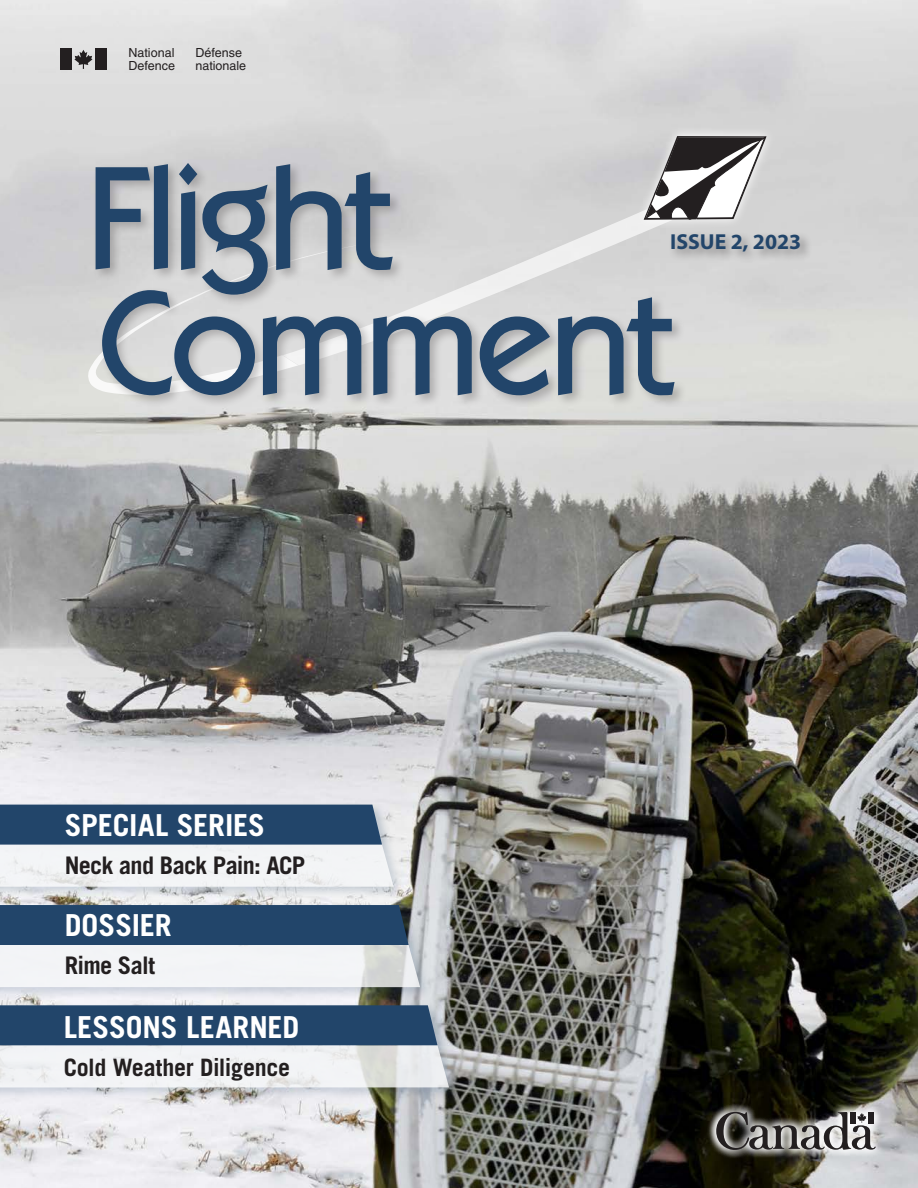
<style>
.page{position:relative;width:918px;height:1188px;background:#fff}
.page>*{position:absolute;margin:0;border:0;box-sizing:border-box;transform-origin:0 0}
.t1{font:700 30.3px "Trade Gothic LT Std";letter-spacing:-.005em;color:#fff}
.t2{font:700 24.3px "Trade Gothic LT Std";letter-spacing:-.03em;color:#231f20}
.t3{font:700 24px "Trade Gothic LT Std";letter-spacing:-.015em;color:#231f20}
.t4{font:700 21.75px "Myriad Pro";color:#22456a}
.t5{font:12.6px/12.6px "Helvetica LT Std";color:#231f20}
</style>
<div class="page">
<img style="left:0;top:0;width:918px;height:1188px">
<div style="left:0;top:1002px;width:461px;height:99px;background:#22456a;opacity:.25"></div>
<svg style="left:0;top:1005px;width:449px;height:83px"></svg>
<div style="left:0;top:801px;width:432px;height:199px;background:#22456a;opacity:.25"></div>
<svg style="left:0;top:905px;width:420px;height:82px"></svg>
<svg style="left:0;top:805px;width:394px;height:82px"></svg>
<svg style="left:74px;top:50px;width:18px;height:19px"></svg>
<div style="left:60px;top:48px;width:11px;height:22px;background:#231f20"></div>
<div style="left:96px;top:48px;width:11px;height:22px;background:#231f20"></div>
<svg style="left:405px;top:162px;width:348px;height:226px;background:#d7d7d7"></svg>
<div style="left:99px;top:287px;width:588px;height:121px;background:#231f20;opacity:.25"></div>
<svg style="left:85px;top:163px;width:387px;height:247px;background:#a2abb5"></svg>
<svg style="left:480px;top:316px;width:70px;height:79px;background:#75879a"></svg>
<svg style="left:558px;top:297px;width:117px;height:98px;background:#8d9ba8"></svg>
<svg style="left:635px;top:126px;width:140px;height:103px;background:#d7d7d7"></svg>
<svg style="left:642px;top:135px;width:126px;height:86px"></svg>
<div style="left:669px;top:231px;width:143px;height:33px;background:#231f20;opacity:.42"></div>
<svg style="left:707px;top:1103px;width:177px;height:56px;background:#64635c"></svg>
<svg style="left:716px;top:1112px;width:160px;height:38px;background:#787674"></svg>
<p class="t5" style="left:128px;top:46px;width:48px">National<br>Defence</p>
<p class="t5" style="left:195px;top:46px;width:52px">Défense nationale</p>
<p class="t1" style="left:65px;top:806px;width:202px">SPECIAL SERIES</p>
<p class="t2" style="left:65px;top:850px;width:242px">Neck and Back Pain: ACP</p>
<p class="t1" style="left:65px;top:907px;width:108px">DOSSIER</p>
<p class="t2" style="left:65px;top:951px;width:92px">Rime Salt</p>
<p class="t1" style="left:64px;top:1009px;width:237px">LESSONS LEARNED</p>
<p class="t3" style="left:64px;top:1053px;width:228px">Cold Weather Diligence</p>
<p class="t4" style="left:670px;top:228px;width:133px">ISSUE 2, 2023</p>
</div>
